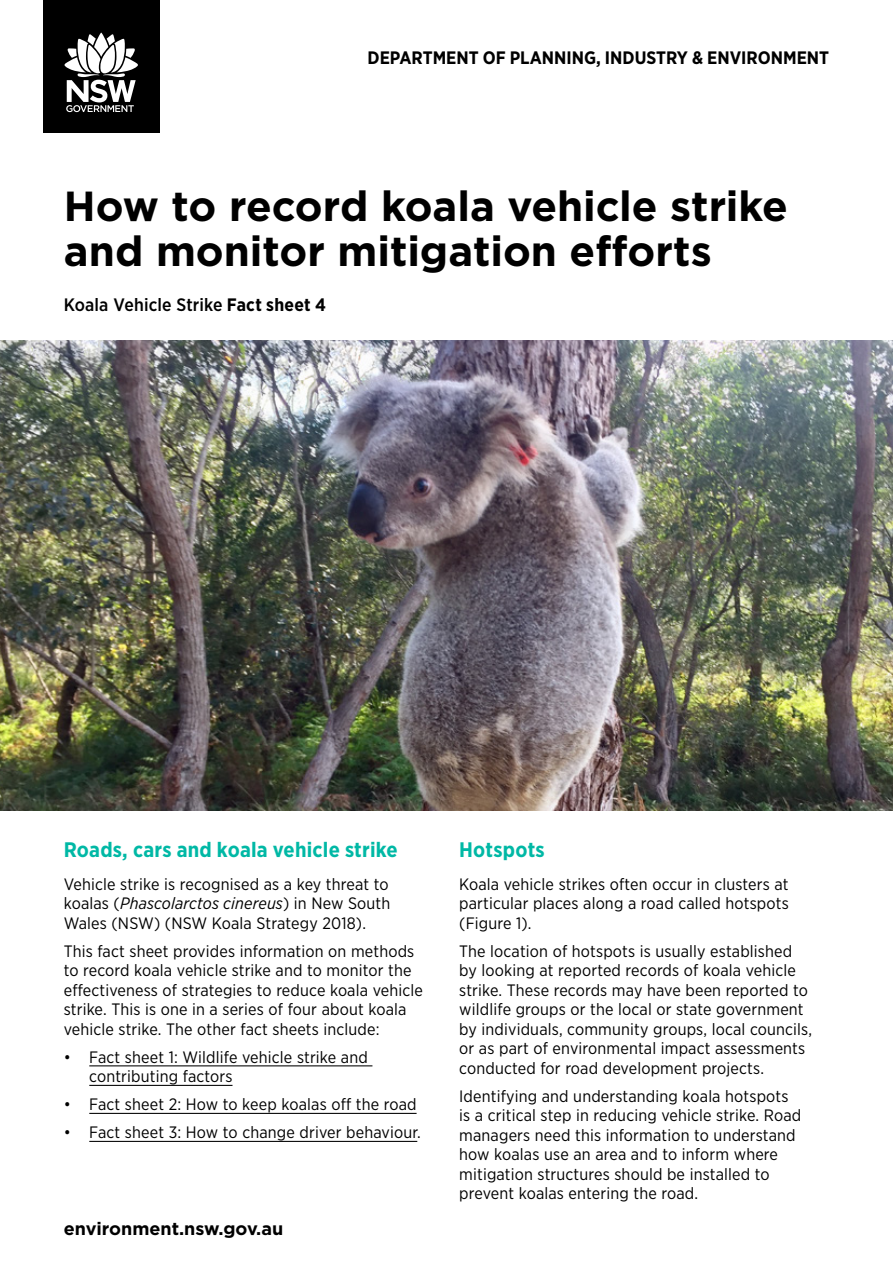
<style>
.page{position:relative;width:893px;height:1263px;background:#fff}
.page>*{position:absolute;margin:0;border:0;box-sizing:border-box;transform-origin:0 0}
._01_Title{font:700 42px/45px "Gotham";color:#000}
._05_Heading_2{font:700 21px "Gotham Narrow";letter-spacing:.01em;color:#00b8a5}
.t1{font:700 18px "Gotham Narrow";color:#000}
._02_Sub_Title{font:500 18px "Gotham Narrow";letter-spacing:.005em;color:#000}
.t2{font:700 18px "Gotham";color:#000}
._08_Body_copy{font:16.5px/19.5px "Gotham Narrow";letter-spacing:.01em;color:#000}
.s1{font-weight:700}
.s2{font-style:italic}
</style>
<div class="page">
<div style="left:43px;top:0;width:117px;height:132px;background:#000"></div>
<svg style="left:64px;top:33px;width:74px;height:79px"></svg>
<hr style="left:89px;top:1065px;width:283px;height:1px;background:#000">
<hr style="left:89px;top:1085px;width:143px;height:1px;background:#000">
<hr style="left:89px;top:1113px;width:328px;height:1px;background:#000">
<hr style="left:89px;top:1141px;width:328px;height:1px;background:#000">
<img style="left:0;top:340px;width:893px;height:471px">
<p class="t1" style="left:368px;top:46px;width:463px">DEPARTMENT OF PLANNING, INDUSTRY &amp; ENVIRONMENT</p>
<h1 class="_01_Title" style="left:64px;top:183px;width:726px">How to record koala vehicle strike and monitor mitigation efforts</h1>
<h2 class="_02_Sub_Title" style="left:64px;top:293px;width:264px">Koala Vehicle Strike <span class="s1">Fact sheet 4</span></h2>
<h3 class="_05_Heading_2" style="left:64px;top:836px;width:335px">Roads, cars and koala vehicle strike</h3>
<p class="_08_Body_copy" style="left:64px;top:874px;width:328px;text-align:justify">Vehicle strike is recognised as a key threat to koalas (<span class="s2">Phascolarctos cinereus</span>) in New South Wales (NSW) (NSW Koala Strategy 2018).</p>
<p class="_08_Body_copy" style="left:64px;top:941px;width:361px">This fact sheet provides information on methods to record koala vehicle strike and to monitor the effectiveness of strategies to reduce koala vehicle strike. This is one in a series of four about koala vehicle strike. The other fact sheets include:</p>
<p class="_08_Body_copy" style="left:89px;top:1047px;width:280px;text-indent:-26px">• Fact sheet 1: Wildlife vehicle strike and contributing factors</p>
<p class="_08_Body_copy" style="left:64px;top:1094px;width:354px">• Fact sheet 2: How to keep koalas off the road</p>
<p class="_08_Body_copy" style="left:64px;top:1122px;width:359px">• Fact sheet 3: How to change driver behaviour.</p>
<p class="t2" style="left:64px;top:1216px;width:221px">environment.nsw.gov.au</p>
<h3 class="_05_Heading_2" style="left:459px;top:836px;width:87px">Hotspots</h3>
<p class="_08_Body_copy" style="left:459px;top:874px;width:331px;text-align:justify">Koala vehicle strikes often occur in clusters at particular places along a road called hotspots (Figure 1).</p>
<p class="_08_Body_copy" style="left:459px;top:941px;width:354px">The location of hotspots is usually established by looking at reported records of koala vehicle strike. These records may have been reported to wildlife groups or the local or state government by individuals, community groups, local councils, or as part of environmental impact assessments conducted for road development projects.</p>
<p class="_08_Body_copy" style="left:459px;top:1086px;width:344px">Identifying and understanding koala hotspots is a critical step in reducing vehicle strike. Road managers need this information to understand how koalas use an area and to inform where mitigation structures should be installed to prevent koalas entering the road.</p>
</div>
